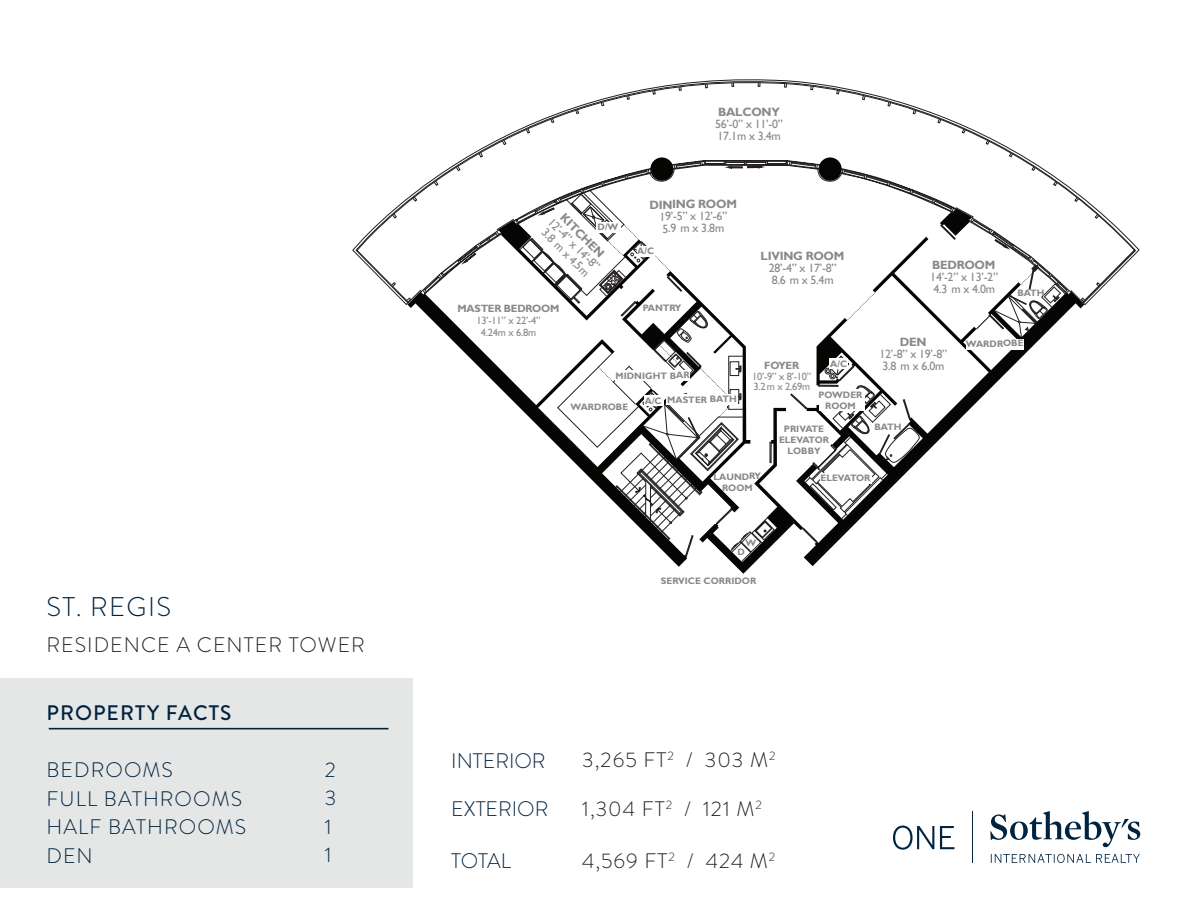
<style>
.page{position:relative;width:1188px;height:918px;background:#fff}
.page>*{position:absolute;margin:0;border:0;box-sizing:border-box;transform-origin:0 0}
.t1{font:300 27px "Brandon Grotesque";letter-spacing:.05em;color:#002340}
.t2{font:300 21px "Brandon Grotesque";letter-spacing:.05em;color:#231f20}
.t3{font:300 21px/28.5px "Brandon Grotesque";letter-spacing:.05em;color:#002340}
.t4{font:300 21px "Brandon Grotesque";color:#002340}
.t5{font:500 21px "Brandon Grotesque";letter-spacing:.05em;color:#002340}
.t6{font:12px/12px "Gill Sans";letter-spacing:-.03em;color:#87898c}
.t7{font:700 12px "Gill Sans";letter-spacing:-.03em;color:#87898c}
.t8{font:10.5px/10.5px "Gill Sans";letter-spacing:-.03em;color:#87898c}
.t9{font:700 10.5px "Gill Sans";letter-spacing:-.03em;color:#87898c}
.t10{font:700 9.3px/11.1px "Gill Sans";letter-spacing:-.005em;color:#87898c;text-align:center}
</style>
<div class="page">
<svg style="left:893px;top:826px;width:41px;height:24px"></svg>
<svg style="left:940px;top:826px;width:14px;height:23px"></svg>
<hr style="left:972px;top:811px;width:1px;height:52px;background:#002340">
<svg style="left:990px;top:811px;width:150px;height:36px"></svg>
<svg style="left:991px;top:854px;width:149px;height:9px"></svg>
<div style="left:0;top:679px;width:412px;height:209px;background:#e5e6e6"></div>
<hr style="left:49px;top:728px;width:339px;height:1px;background:#002340">
<svg style="left:352px;top:79px;width:788px;height:226px"></svg>
<svg style="left:406px;top:152px;width:730px;height:422px"></svg>
<div style="left:638px;top:246px;width:17px;height:10px;background:#fff"></div>
<div style="left:596px;top:222px;width:24px;height:11px;background:#fff"></div>
<div style="left:615px;top:370px;width:75px;height:11px;background:#fff"></div>
<div style="left:644px;top:396px;width:19px;height:10px;background:#fff"></div>
<div style="left:667px;top:395px;width:71px;height:10px;background:#fff"></div>
<div style="left:830px;top:358px;width:18px;height:11px;background:#fff"></div>
<div style="left:819px;top:389px;width:45px;height:22px;background:#fff"></div>
<div style="left:820px;top:473px;width:51px;height:10px;background:#fff"></div>
<div style="left:966px;top:339px;width:58px;height:11px;background:#fff"></div>
<h1 class="t1" style="left:46px;top:589px;width:126px">ST. REGIS</h1>
<h2 class="t2" style="left:46px;top:631px;width:320px">RESIDENCE A CENTER TOWER</h2>
<h2 class="t5" style="left:46px;top:699px;width:186px">PROPERTY FACTS</h2>
<h2 class="t3" style="left:46px;top:756px;width:201px">BEDROOMS<br>FULL BATHROOMS<br>HALF BATHROOMS<br>DEN</h2>
<h2 class="t3" style="left:325px;top:756px;width:13px">2<br>3<br>1<br>1</h2>
<p class="t7" style="left:718px;top:105px;width:63px">BALCONY</p>
<p class="t6" style="left:715px;top:118px;width:69px">56’-0” x 11’-0”<br>17.1m x 3.4m</p>
<p class="t7" style="left:568px;top:210px;width:58px;rotate:45deg">KITCHEN</p>
<p class="t6" style="left:554px;top:216px;width:69px;rotate:45deg">12’-4” x 14’-8”<br>3.8 m x 4.5m</p>
<p class="t10" style="left:598px;top:222px;width:22px">D/W</p>
<p class="t7" style="left:649px;top:197px;width:89px">DINING ROOM</p>
<p class="t6" style="left:659px;top:211px;width:69px">19’-5” x 12’-6”<br>5.9 m x 3.8m</p>
<p class="t10" style="left:637px;top:245px;width:19px">A/C</p>
<p class="t7" style="left:761px;top:249px;width:85px">LIVING ROOM</p>
<p class="t6" style="left:769px;top:262px;width:69px">28’-4” x 17’-8”<br>8.6 m x 5.4m</p>
<p class="t7" style="left:932px;top:258px;width:65px">BEDROOM</p>
<p class="t6" style="left:930px;top:271px;width:69px">14’-2” x 13’-2”<br>4.3 m x 4.0m</p>
<p class="t10" style="left:1017px;top:288px;width:29px">BATH</p>
<p class="t9" style="left:458px;top:302px;width:103px">MASTER BEDROOM</p>
<p class="t8" style="left:476px;top:315px;width:66px;line-height:12px;text-align:center">13’-11” x 22’-4”<br>4.24m x 6.8m</p>
<p class="t10" style="left:643px;top:303px;width:40px">PANTRY</p>
<p class="t10" style="left:616px;top:370px;width:76px">MIDNIGHT BAR</p>
<p class="t10" style="left:645px;top:394px;width:94px">A/C MASTER BATH</p>
<p class="t10" style="left:571px;top:402px;width:59px">WARDROBE</p>
<p class="t9" style="left:764px;top:359px;width:36px">FOYER</p>
<p class="t8" style="left:752px;top:371px;width:61px">10’-9” x 8’-10”<br>3.2m x 2.69m</p>
<p class="t10" style="left:830px;top:359px;width:19px">A/C</p>
<p class="t10" style="left:818px;top:390px;width:46px">POWDER<br>ROOM</p>
<p class="t10" style="left:779px;top:424px;width:52px">PRIVATE<br>ELEVATOR<br>LOBBY</p>
<p class="t7" style="left:900px;top:335px;width:28px">DEN</p>
<p class="t6" style="left:880px;top:348px;width:69px">12’-8” x 19’-8”<br>3.8 m x 6.0m</p>
<p class="t10" style="left:874px;top:422px;width:29px">BATH</p>
<p class="t10" style="left:714px;top:471px;width:49px">LAUNDRY<br>ROOM</p>
<p class="t10" style="left:820px;top:472px;width:52px">ELEVATOR</p>
<p class="t10" style="left:966px;top:338px;width:59px">WARDROBE</p>
<p class="t10" style="left:745px;top:538px;width:12px">W</p>
<p class="t10" style="left:738px;top:547px;width:9px">D</p>
<p class="t10" style="left:661px;top:576px;width:97px">SERVICE CORRIDOR</p>
<h2 class="t4" style="left:451px;top:746px;width:96px">INTERIOR</h2>
<h2 class="t2" style="left:582px;top:746px;width:195px">3,265 FT<sup>2</sup> / 303 M<sup>2</sup></h2>
<h2 class="t4" style="left:451px;top:795px;width:99px">EXTERIOR</h2>
<h2 class="t2" style="left:582px;top:794px;width:181px">1,304 FT<sup>2</sup> / 121 M<sup>2</sup></h2>
<h2 class="t3" style="left:451px;top:847px;width:61px">TOTAL</h2>
<h2 class="t2" style="left:582px;top:846px;width:195px">4,569 FT<sup>2</sup> / 424 M<sup>2</sup></h2>
</div>
